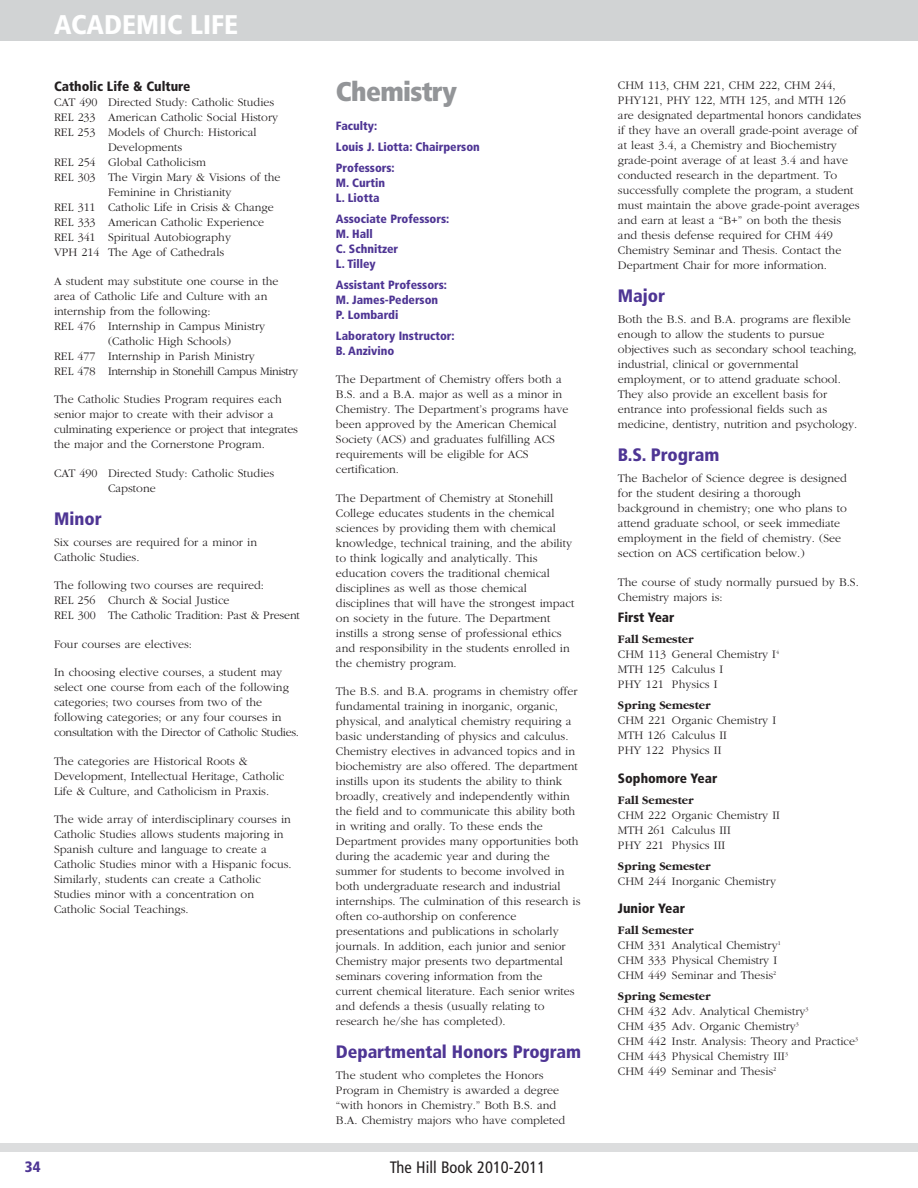
<style>
.page{position:relative;width:918px;height:1188px;background:#fff}
.page>*{position:absolute;margin:0;border:0;box-sizing:border-box;transform-origin:0 0}
.t1{font:900 condensed 27px "Frutiger LT Std";color:#fff}
.t2{font:900 condensed 27px "Frutiger LT Std";letter-spacing:-.025em;color:#939598}
.t3{font:900 condensed 18px "Frutiger LT Std";letter-spacing:-.005em;color:#4e3594}
.t4{font:condensed 16.5px "Frutiger LT Std";color:#231f20}
.t5{font:900 condensed 15px "Frutiger LT Std";color:#4e3594}
.t6{font:900 condensed 13.5px "Frutiger LT Std";color:#231f20}
.t7{font:300 12px/15px "Garamond";color:#231f20}
.t8{font:900 condensed 12px/15px "Frutiger LT Std";color:#4e3594}
.t9{font:300 12px "Garamond";letter-spacing:-.035em;color:#231f20}
.t10{font:700 12px "Garamond";color:#231f20}
.s1{font-weight:700}
</style>
<div class="page">
<div style="left:0;top:0;width:918px;height:40px;background:#d1d3d4"></div>
<div style="left:0;top:1143px;width:918px;height:9px;background:#dcddde"></div>
<h1 class="t1" style="left:54px;top:14px;width:186px">ACADEMIC LIFE</h1>
<p class="t6" style="left:54px;top:81px;width:138px">Catholic Life &amp; Culture</p>
<p class="t7" style="left:54px;top:96px;width:222px">CAT 490 Directed Study: Catholic Studies</p>
<p class="t7" style="left:54px;top:111px;width:226px">REL 233 American Catholic Social History</p>
<p class="t7" style="left:54px;top:126px;width:204px">REL 253 Models of Church: Historical</p>
<p class="t7" style="left:108px;top:141px;width:76px">Developments</p>
<p class="t7" style="left:54px;top:156px;width:154px">REL 254 Global Catholicism</p>
<p class="t7" style="left:54px;top:171px;width:228px">REL 303 The Virgin Mary &amp; Visions of the</p>
<p class="t7" style="left:108px;top:186px;width:125px">Feminine in Christianity</p>
<p class="t7" style="left:54px;top:201px;width:221px">REL 311 Catholic Life in Crisis &amp; Change</p>
<p class="t7" style="left:54px;top:216px;width:212px">REL 333 American Catholic Experience</p>
<p class="t7" style="left:54px;top:231px;width:178px">REL 341 Spiritual Autobiography</p>
<p class="t7" style="left:54px;top:246px;width:172px">VPH 214 The Age of Cathedrals</p>
<p class="t7" style="left:54px;top:274px;width:226px">A student may substitute one course in the</p>
<p class="t7" style="left:54px;top:289px;width:215px">area of Catholic Life and Culture with an</p>
<p class="t7" style="left:54px;top:304px;width:158px">internship from the following:</p>
<p class="t7" style="left:54px;top:319px;width:213px">REL 476 Internship in Campus Ministry</p>
<p class="t7" style="left:108px;top:334px;width:125px">(Catholic High Schools)</p>
<p class="t7" style="left:54px;top:349px;width:202px">REL 477 Internship in Parish Ministry</p>
<p class="t9" style="left:54px;top:366px;width:246px">REL 478 Internship in Stonehill Campus Ministry</p>
<p class="t7" style="left:54px;top:393px;width:246px">The Catholic Studies Program requires each senior major to create with their advisor a culminating experience or project that integrates the major and the Cornerstone Program.</p>
<p class="t7" style="left:108px;top:466px;width:168px;text-indent:-54px">CAT 490 Directed Study: Catholic Studies<br>Capstone</p>
<h2 class="t3" style="left:54px;top:511px;width:49px">Minor</h2>
<p class="t7" style="left:54px;top:535px;width:205px">Six courses are required for a minor in<br>Catholic Studies.</p>
<p class="t7" style="left:54px;top:579px;width:247px">The following two courses are required:<br>REL 256 Church &amp; Social Justice<br>REL 300 The Catholic Tradition: Past &amp; Present</p>
<p class="t7" style="left:54px;top:637px;width:139px">Four courses are electives:</p>
<p class="t7" style="left:54px;top:666px;width:246px">In choosing elective courses, a student may select one course from each of the following categories; two courses from two of the following categories; or any four courses in consultation with the Director of Catholic Studies.</p>
<p class="t7" style="left:54px;top:754px;width:232px">The categories are Historical Roots &amp;<br>Development, Intellectual Heritage, Catholic<br>Life &amp; Culture, and Catholicism in Praxis.</p>
<p class="t7" style="left:54px;top:813px;width:239px">The wide array of interdisciplinary courses in Catholic Studies allows students majoring in Spanish culture and language to create a Catholic Studies minor with a Hispanic focus.<br>Similarly, students can create a Catholic Studies minor with a concentration on Catholic Social Teachings.</p>
<h1 class="t2" style="left:336px;top:81px;width:123px">Chemistry</h1>
<p class="t8" style="left:336px;top:116px;width:145px;line-height:21px">Faculty:<br>Louis J. Liotta: Chairperson<br>Professors:</p>
<p class="t8" style="left:336px;top:176px;width:51px">M. Curtin<br>L. Liotta</p>
<p class="t8" style="left:336px;top:212px;width:115px">Associate Professors:<br>M. Hall<br>C. Schnitzer<br>L. Tilley</p>
<p class="t8" style="left:336px;top:278px;width:113px">Assistant Professors:<br>M. James-Pederson<br>P. Lombardi</p>
<p class="t8" style="left:336px;top:329px;width:120px">Laboratory Instructor:<br>B. Anzivino</p>
<p class="t7" style="left:336px;top:373px;width:234px">The Department of Chemistry offers both a B.S. and a B.A. major as well as a minor in Chemistry. The Department’s programs have been approved by the American Chemical Society (ACS) and graduates fulfilling ACS requirements will be eligible for ACS certification.</p>
<p class="t7" style="left:336px;top:491px;width:240px">The Department of Chemistry at Stonehill College educates students in the chemical sciences by providing them with chemical knowledge, technical training, and the ability to think logically and analytically. This education covers the traditional chemical disciplines as well as those chemical disciplines that will have the strongest impact on society in the future. The Department instills a strong sense of professional ethics and responsibility in the students enrolled in the chemistry program.</p>
<p class="t7" style="left:336px;top:685px;width:246px">The B.S. and B.A. programs in chemistry offer fundamental training in inorganic, organic, physical, and analytical chemistry requiring a basic understanding of physics and calculus.<br>Chemistry electives in advanced topics and in biochemistry are also offered. The department instills upon its students the ability to think broadly, creatively and independently within the field and to communicate this ability both in writing and orally. To these ends the Department provides many opportunities both during the academic year and during the summer for students to become involved in both undergraduate research and industrial internships. The culmination of this research is often co-authorship on conference presentations and publications in scholarly journals. In addition, each junior and senior Chemistry major presents two departmental seminars covering information from the current chemical literature. Each senior writes and defends a thesis (usually relating to research he/she has completed).</p>
<h2 class="t3" style="left:336px;top:1045px;width:247px">Departmental Honors Program</h2>
<p class="t7" style="left:336px;top:1069px;width:231px">The student who completes the Honors Program in Chemistry is awarded a degree “with honors in Chemistry.” Both B.S. and B.A. Chemistry majors who have completed</p>
<p class="t5" style="left:25px;top:1161px;width:17px">34</p>
<h3 class="t4" style="left:390px;top:1158px;width:157px">The Hill Book 2010-2011</h3>
<p class="t7" style="left:618px;top:79px;width:245px">CHM 113, CHM 221, CHM 222, CHM 244, PHY121, PHY 122, MTH 125, and MTH 126 are designated departmental honors candidates if they have an overall grade-point average of at least 3.4, a Chemistry and Biochemistry grade-point average of at least 3.4 and have conducted research in the department. To successfully complete the program, a student must maintain the above grade-point averages and earn at least a “B+” on both the thesis and thesis defense required for CHM 449<br>Chemistry Seminar and Thesis. Contact the Department Chair for more information.</p>
<h2 class="t3" style="left:618px;top:289px;width:49px">Major</h2>
<p class="t7" style="left:618px;top:313px;width:241px">Both the B.S. and B.A. programs are flexible enough to allow the students to pursue objectives such as secondary school teaching, industrial, clinical or governmental employment, or to attend graduate school.<br>They also provide an excellent basis for entrance into professional fields such as medicine, dentistry, nutrition and psychology.</p>
<h2 class="t3" style="left:618px;top:448px;width:103px">B.S. Program</h2>
<p class="t7" style="left:618px;top:472px;width:231px">The Bachelor of Science degree is designed for the student desiring a thorough background in chemistry; one who plans to attend graduate school, or seek immediate employment in the field of chemistry. (See section on ACS certification below.)</p>
<p class="t7" style="left:618px;top:576px;width:242px">The course of study normally pursued by B.S.<br>Chemistry majors is:</p>
<p class="t6" style="left:618px;top:612px;width:58px">First Year</p>
<p class="t7" style="left:618px;top:633px;width:163px"><span class="s1">Fall Semester<br></span>CHM 113 General Chemistry I<sup>4<br></sup>MTH 125 Calculus I<br>PHY 121 Physics I</p>
<p class="t10" style="left:618px;top:701px;width:94px">Spring Semester</p>
<p class="t7" style="left:618px;top:714px;width:160px">CHM 221 Organic Chemistry I<br>MTH 126 Calculus II<br>PHY 122 Physics II</p>
<p class="t6" style="left:618px;top:772px;width:101px">Sophomore Year</p>
<p class="t10" style="left:618px;top:795px;width:77px">Fall Semester</p>
<p class="t7" style="left:618px;top:808px;width:164px">CHM 222 Organic Chemistry II<br>MTH 261 Calculus III<br>PHY 221 Physics III</p>
<p class="t10" style="left:618px;top:861px;width:94px">Spring Semester</p>
<p class="t7" style="left:618px;top:874px;width:160px">CHM 244 Inorganic Chemistry</p>
<p class="t6" style="left:618px;top:903px;width:68px">Junior Year</p>
<p class="t7" style="left:618px;top:924px;width:164px"><span class="s1">Fall Semester<br></span>CHM 331 Analytical Chemistry<sup>1<br></sup>CHM 333 Physical Chemistry I<br>CHM 449 Seminar and Thesis<sup>2</sup></p>
<p class="t7" style="left:618px;top:990px;width:242px"><span class="s1">Spring Semester<br></span>CHM 432 Adv. Analytical Chemistry<sup>3<br></sup>CHM 435 Adv. Organic Chemistry<sup>3<br></sup>CHM 442 Instr. Analysis: Theory and Practice<sup>3<br></sup>CHM 443 Physical Chemistry III<sup>3<br></sup>CHM 449 Seminar and Thesis<sup>2</sup></p>
</div>
